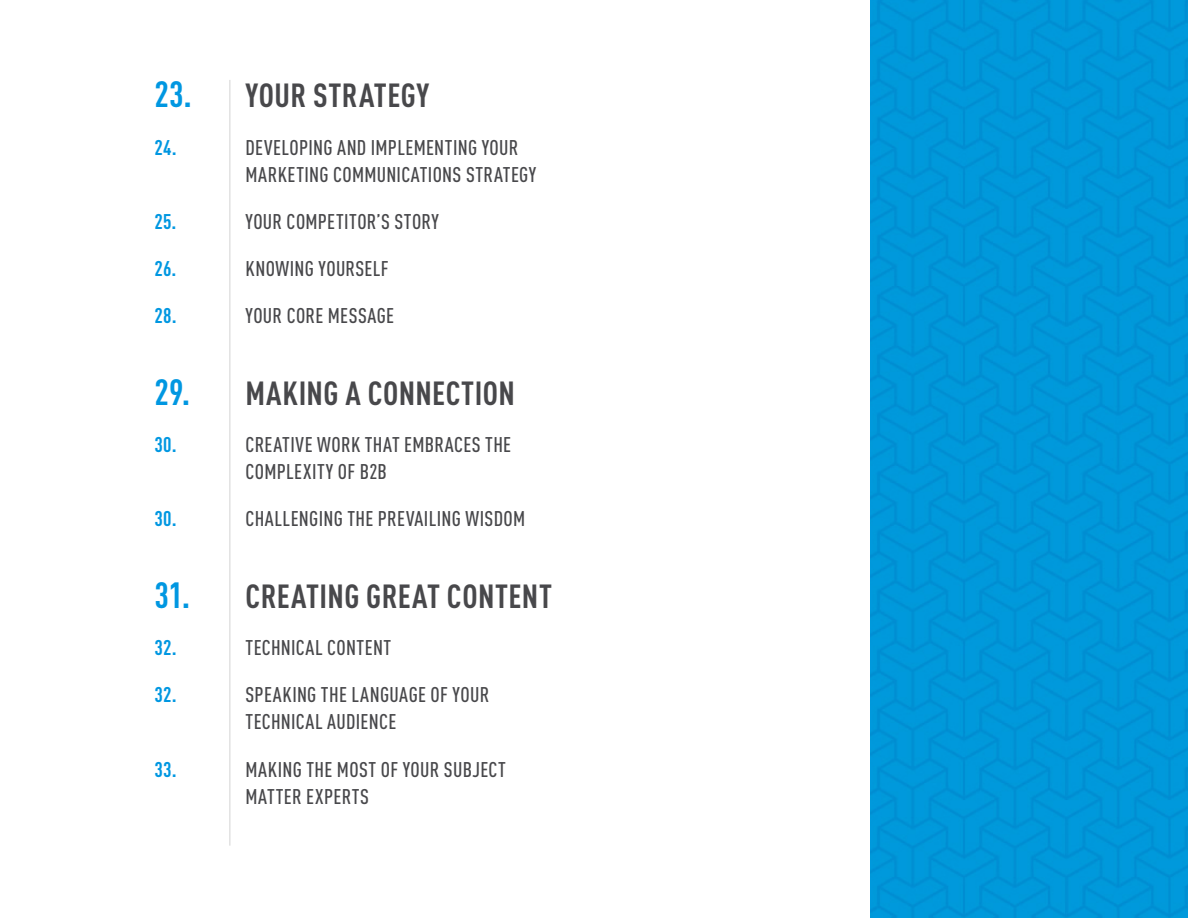
<style>
.page{position:relative;width:1188px;height:918px;background:#fff}
.page>*{position:absolute;margin:0;border:0;box-sizing:border-box;transform-origin:0 0}
.t1{font:700 condensed 36px "DINOT";color:#0097e1}
.t2{font:700 condensed 33px "DINOT";letter-spacing:.015em;color:#48484b}
.t3{font:500 condensed 21px/27px "DINOT";letter-spacing:.015em;color:#48484b}
.t4{font:700 condensed 21px "DINOT";letter-spacing:.005em;color:#0097e1}
</style>
<div class="page">
<hr style="left:230px;top:80px;width:1px;height:766px;background:#d3d3d3">
<img style="left:870px;top:0;width:318px;height:918px">
<h1 class="t1" style="left:155px;top:73px;width:39px">23.</h1>
<p class="t4" style="left:155px;top:134px;width:24px">24.</p>
<p class="t4" style="left:155px;top:209px;width:23px">25.</p>
<p class="t4" style="left:155px;top:256px;width:23px">26.</p>
<p class="t4" style="left:155px;top:303px;width:23px">28.</p>
<h1 class="t1" style="left:155px;top:370px;width:37px">29.</h1>
<p class="t4" style="left:155px;top:432px;width:24px">30.</p>
<p class="t4" style="left:155px;top:506px;width:24px">30.</p>
<h1 class="t1" style="left:155px;top:573px;width:37px">31.</h1>
<p class="t4" style="left:155px;top:635px;width:23px">32.</p>
<p class="t4" style="left:155px;top:682px;width:23px">32.</p>
<p class="t4" style="left:155px;top:756px;width:24px">33.</p>
<h2 class="t2" style="left:246px;top:76px;width:185px">YOUR STRATEGY</h2>
<p class="t3" style="left:246px;top:133px;width:292px">DEVELOPING AND IMPLEMENTING YOUR<br>MARKETING COMMUNICATIONS STRATEGY</p>
<p class="t3" style="left:246px;top:208px;width:195px">YOUR COMPETITOR’S STORY</p>
<p class="t3" style="left:246px;top:255px;width:145px">KNOWING YOURSELF</p>
<p class="t3" style="left:246px;top:302px;width:150px">YOUR CORE MESSAGE</p>
<h2 class="t2" style="left:246px;top:373px;width:271px">MAKING A CONNECTION</h2>
<p class="t3" style="left:246px;top:431px;width:267px">CREATIVE WORK THAT EMBRACES THE<br>COMPLEXITY OF B2B</p>
<p class="t3" style="left:246px;top:505px;width:281px">CHALLENGING THE PREVAILING WISDOM</p>
<h2 class="t2" style="left:246px;top:576px;width:308px">CREATING GREAT CONTENT</h2>
<p class="t3" style="left:246px;top:634px;width:147px">TECHNICAL CONTENT</p>
<p class="t3" style="left:246px;top:681px;width:245px">SPEAKING THE LANGUAGE OF YOUR<br>TECHNICAL AUDIENCE</p>
<p class="t3" style="left:246px;top:755px;width:262px">MAKING THE MOST OF YOUR SUBJECT<br>MATTER EXPERTS</p>
</div>
